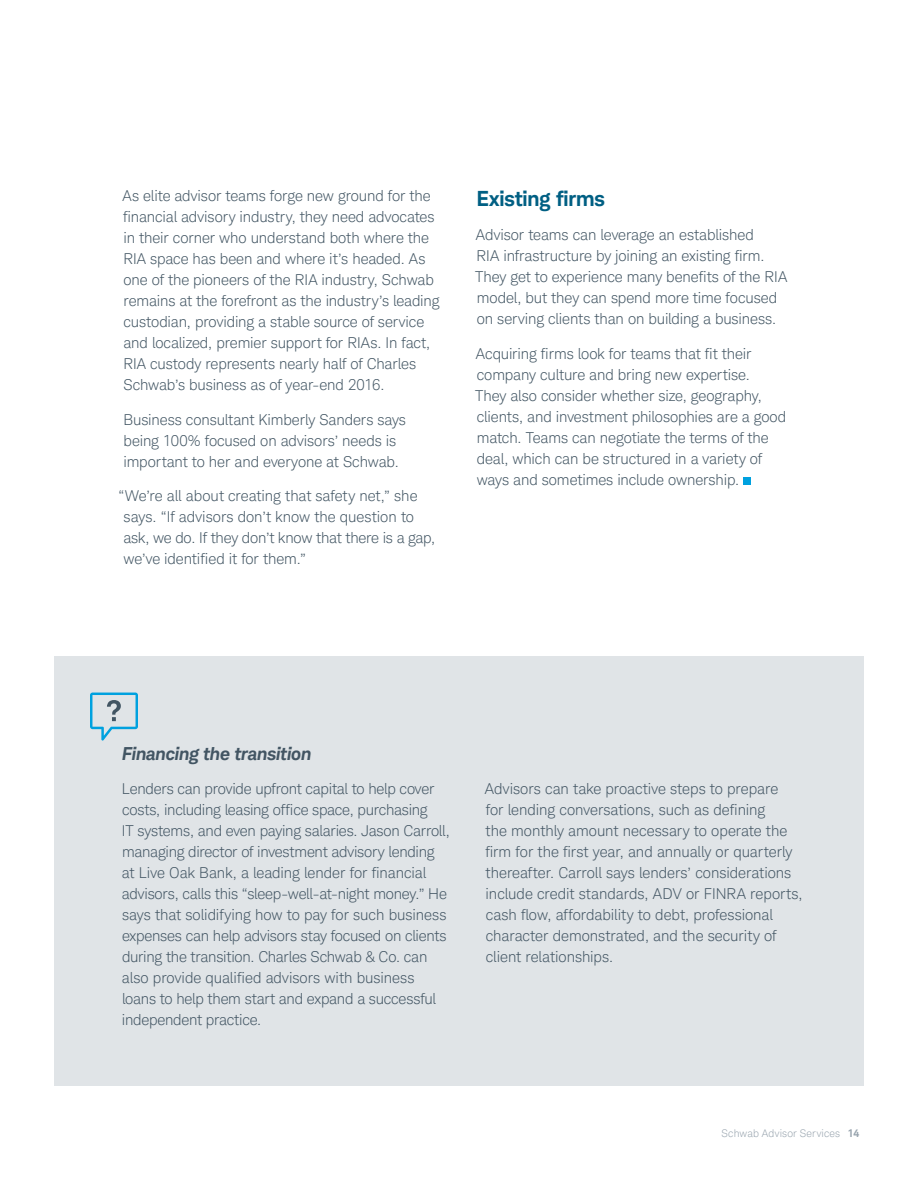
<style>
.page{position:relative;width:918px;height:1188px;background:#fff}
.page>*{position:absolute;margin:0;border:0;box-sizing:border-box;transform-origin:0 0}
.t1{font:700 21px "Charles Modern";letter-spacing:-.005em;color:#005f83}
.t2{font:italic 700 18px "Charles Modern";letter-spacing:-.005em;color:#425563}
.t3{font:300 15px/21px "Charles Modern";letter-spacing:-.005em;color:#425563}
.t4{font:300 10.5px "Charles Modern";letter-spacing:.02em;color:#98a4ae}
.s1{font-weight:700}
</style>
<div class="page">
<div style="left:743px;top:477px;width:8px;height:8px;background:#00a1df"></div>
<div style="left:54px;top:657px;width:810px;height:429px;background:#e0e4e7"></div>
<svg style="left:90px;top:693px;width:48px;height:48px"></svg>
<p class="t3" style="left:123px;top:185px;width:318px">As elite advisor teams forge new ground for the financial advisory industry, they need advocates in their corner who understand both where the RIA space has been and where it’s headed. As one of the pioneers of the RIA industry, Schwab remains at the forefront as the industry’s leading custodian, providing a stable source of service and localized, premier support for RIAs. In fact, RIA custody represents nearly half of Charles Schwab’s business as of year-end 2016.</p>
<p class="t3" style="left:123px;top:409px;width:284px">Business consultant Kimberly Sanders says being 100% focused on advisors’ needs is important to her and everyone at Schwab.</p>
<p class="t3" style="left:123px;top:485px;width:313px;text-indent:-5px">“We’re all about creating that safety net,” she says. “If advisors don’t know the question to ask, we do. If they don’t know that there is a gap, we’ve identified it for them.”</p>
<h1 class="t1" style="left:477px;top:185px;width:130px">Existing firms</h1>
<p class="t3" style="left:475px;top:224px;width:314px">Advisor teams can leverage an established<br>RIA infrastructure by joining an existing firm.<br>They get to experience many benefits of the RIA model, but they can spend more time focused on serving clients than on building a business.</p>
<p class="t3" style="left:475px;top:343px;width:313px">Acquiring firms look for teams that fit their company culture and bring new expertise.<br>They also consider whether size, geography, clients, and investment philosophies are a good match. Teams can negotiate the terms of the deal, which can be structured in a variety of ways and sometimes include ownership.</p>
<p class="t2" style="left:122px;top:742px;width:191px">Financing the transition</p>
<p class="t3" style="left:122px;top:778px;width:329px">Lenders can provide upfront capital to help cover costs, including leasing office space, purchasing<br>IT systems, and even paying salaries. Jason Carroll, managing director of investment advisory lending at Live Oak Bank, a leading lender for financial advisors, calls this “sleep-well-at-night money.” He says that solidifying how to pay for such business expenses can help advisors stay focused on clients during the transition. Charles Schwab &amp; Co. can also provide qualified advisors with business loans to help them start and expand a successful independent practice.</p>
<p class="t3" style="left:485px;top:778px;width:319px">Advisors can take proactive steps to prepare<br>for lending conversations, such as defining<br>the monthly amount necessary to operate the firm for the first year, and annually or quarterly thereafter. Carroll says lenders’ considerations include credit standards, ADV or FINRA reports, cash flow, affordability to debt, professional character demonstrated, and the security of client relationships.</p>
<p class="t4" style="left:722px;top:1127px;width:139px">Schwab Advisor Services <span class="s1">14</span></p>
</div>
